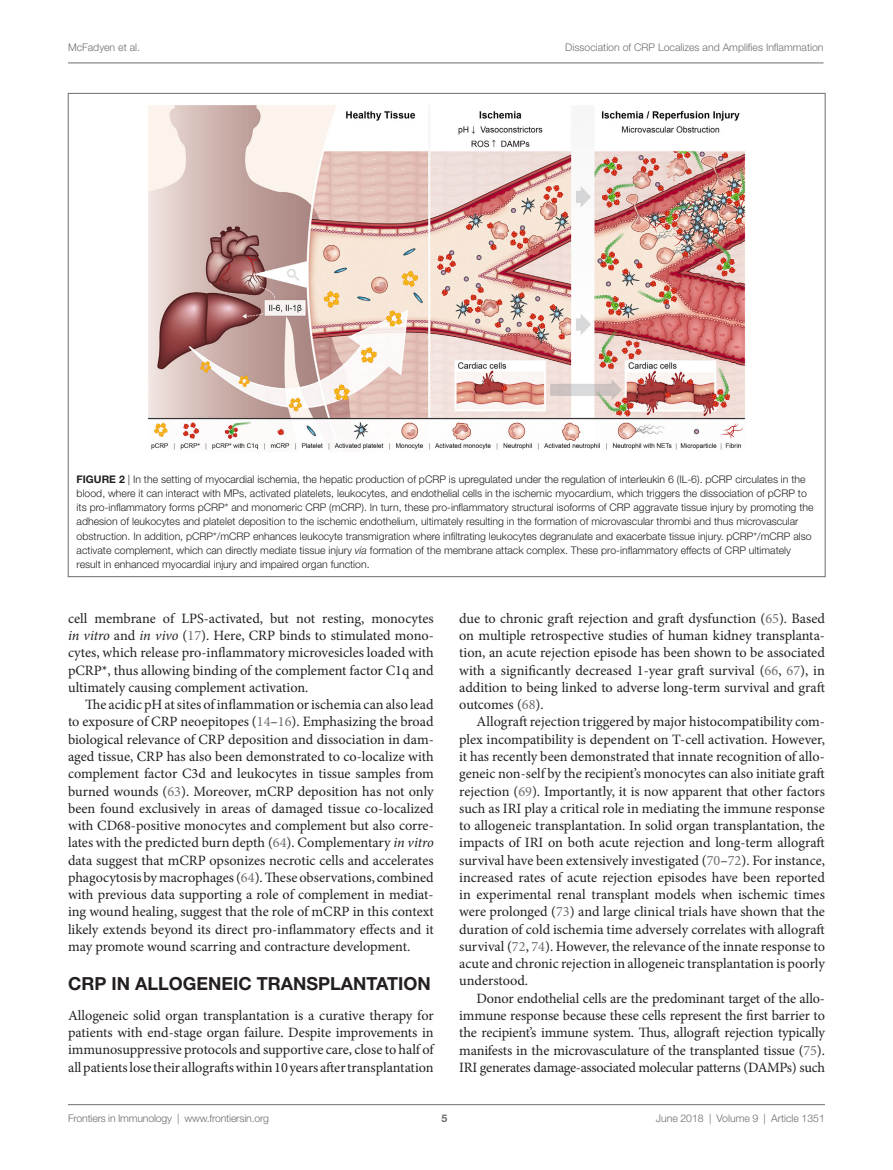
<style>
.page{position:relative;width:893px;height:1170px;background:#fff}
.page>*{position:absolute;margin:0;border:0;box-sizing:border-box;transform-origin:0 0}
.t1{font:700 18px "Helvetica Neue LT Std";color:#231f20}
.t2{font:14.25px/17.2px "Minion Pro";letter-spacing:-.005em;color:#231f20;text-align:justify}
.t3{font:300 10.5px/14.2px "Helvetica Neue LT Std";color:#231f20}
.t4{font:300 10.5px "Helvetica Neue LT Std";color:#6c6d70}
.t5{font:700 10.5px "Helvetica Neue LT Std";color:#231f20}
.t6{font:700 10.5px "Helvetica Neue LT Std";color:#6c6d70}
.s1{font-weight:700}
.s2{font-style:italic}
.s3{color:#6c6d70}
</style>
<div class="page">
<img style="left:148px;top:105px;width:597px;height:345px">
<hr style="left:68px;top:1104px;width:757px;height:1px;background:#6c6d70">
<hr style="left:68px;top:63px;width:756px;height:1px;background:#6c6d70">
<p class="t4" style="left:68px;top:41px;width:73px">McFadyen et al.</p>
<p class="t4" style="left:565px;top:41px;width:260px">Dissociation of CRP Localizes and Amplifies Inflammation</p>
<p class="t3" style="left:77px;top:471px;width:738px;text-indent:33px"><span class="s1">E 2</span> | In the setting of myocardial ischemia, the hepatic production of pCRP is upregulated under the regulation of interleukin 6 (IL-6). pCRP circulates in the blood, where it can interact with MPs, activated platelets, leukocytes, and endothelial cells in the ischemic myocardium, which triggers the dissociation of pCRP to its pro-inflammatory forms pCRP* and monomeric CRP (mCRP). In turn, these pro-inflammatory structural isoforms of CRP aggravate tissue injury by promoting the adhesion of leukocytes and platelet deposition to the ischemic endothelium, ultimately resulting in the formation of microvascular thrombi and thus microvascular obstruction. In addition, pCRP*/mCRP enhances leukocyte transmigration where infiltrating leukocytes degranulate and exacerbate tissue injury. pCRP*/mCRP also activate complement, which can directly mediate tissue injury <span class="s2">via</span> formation of the membrane attack complex. These pro-inflammatory effects of CRP ultimately result in enhanced myocardial injury and impaired organ function.</p>
<p class="t5" style="left:77px;top:472px;width:18px">FIGUR</p>
<p class="t2" style="left:68px;top:609px;width:367px">cell membrane of LPS-activated, but not resting, monocytes <span class="s2">in vitro</span> and <span class="s2">in vivo</span> (<span class="s3">17</span>). Here, CRP binds to stimulated mono&shy;cytes, which release pro-inflammatory microvesicles loaded with pCRP*, thus allowing binding of the complement factor C1q and ultimately causing complement activation.</p>
<p class="t2" style="left:68px;top:696px;width:367px;text-indent:17px">The acidic pH at sites of inflammation or ischemia can also lead to exposure of CRP neoepitopes (<span class="s3">14</span>–<span class="s3">16</span>). Emphasizing the broad biological relevance of CRP deposition and dissociation in dam&shy;aged tissue, CRP has also been demonstrated to co-localize with complement factor C3d and leukocytes in tissue samples from burned wounds (<span class="s3">63</span>). Moreover, mCRP deposition has not only been found exclusively in areas of damaged tissue co-localized with CD68-positive monocytes and complement but also corre&shy;lates with the predicted burn depth (<span class="s3">64</span>). Complementary <span class="s2">in vitro </span>data suggest that mCRP opsonizes necrotic cells and accelerates phagocytosis by macrophages (<span class="s3">64</span>). These observations, combined with previous data supporting a role of complement in mediat&shy;ing wound healing, suggest that the role of mCRP in this context likely extends beyond its direct pro-inflammatory effects and it may promote wound scarring and contracture development.</p>
<p class="t1" style="left:68px;top:972px;width:364px">CRP IN ALLOGENEIC TRANSPLANTATION</p>
<p class="t2" style="left:68px;top:1006px;width:367px">Allogeneic solid organ transplantation is a curative therapy for patients with end-stage organ failure. Despite improvements in immunosuppressive protocols and supportive care, close to half of all patients lose their allografts within 10 years after transplantation</p>
<p class="t2" style="left:459px;top:609px;width:367px">due to chronic graft rejection and graft dysfunction (<span class="s3">65</span>). Based on multiple retrospective studies of human kidney transplanta&shy;tion, an acute rejection episode has been shown to be associated with a significantly decreased 1-year graft survival (<span class="s3">66</span>, <span class="s3">67</span>), in addition to being linked to adverse long-term survival and graft outcomes (<span class="s3">68</span>).</p>
<p class="t2" style="left:459px;top:713px;width:367px;text-indent:17px">Allograft rejection triggered by major histocompatibility com&shy;plex incompatibility is dependent on T-cell activation. However, it has recently been demonstrated that innate recognition of allo&shy;geneic non-self by the recipient’s monocytes can also initiate graft rejection (<span class="s3">69</span>). Importantly, it is now apparent that other factors such as IRI play a critical role in mediating the immune response to allogeneic transplantation. In solid organ transplantation, the impacts of IRI on both acute rejection and long-term allograft survival have been extensively investigated (<span class="s3">70</span>–<span class="s3">72</span>). For instance, increased rates of acute rejection episodes have been reported in experimental renal transplant models when ischemic times were prolonged (<span class="s3">73</span>) and large clinical trials have shown that the duration of cold ischemia time adversely correlates with allograft survival (<span class="s3">72</span>, <span class="s3">74</span>). However, the relevance of the innate response to acute and chronic rejection in allogeneic transplantation is poorly understood.</p>
<p class="t2" style="left:459px;top:989px;width:367px;text-indent:17px">Donor endothelial cells are the predominant target of the allo&shy;immune response because these cells represent the first barrier to the recipient’s immune system. Thus, allograft rejection typically manifests in the microvasculature of the transplanted tissue (<span class="s3">75</span>).<br>IRI generates damage-associated molecular patterns (DAMPs) such</p>
<p class="t4" style="left:68px;top:1111px;width:203px">Frontiers in Immunology | www.frontiersin.org</p>
<p class="t4" style="left:656px;top:1111px;width:171px">June 2018 | Volume 9 | Article 1351</p>
<p class="t6" style="left:441px;top:1111px;width:7px">5</p>
</div>
